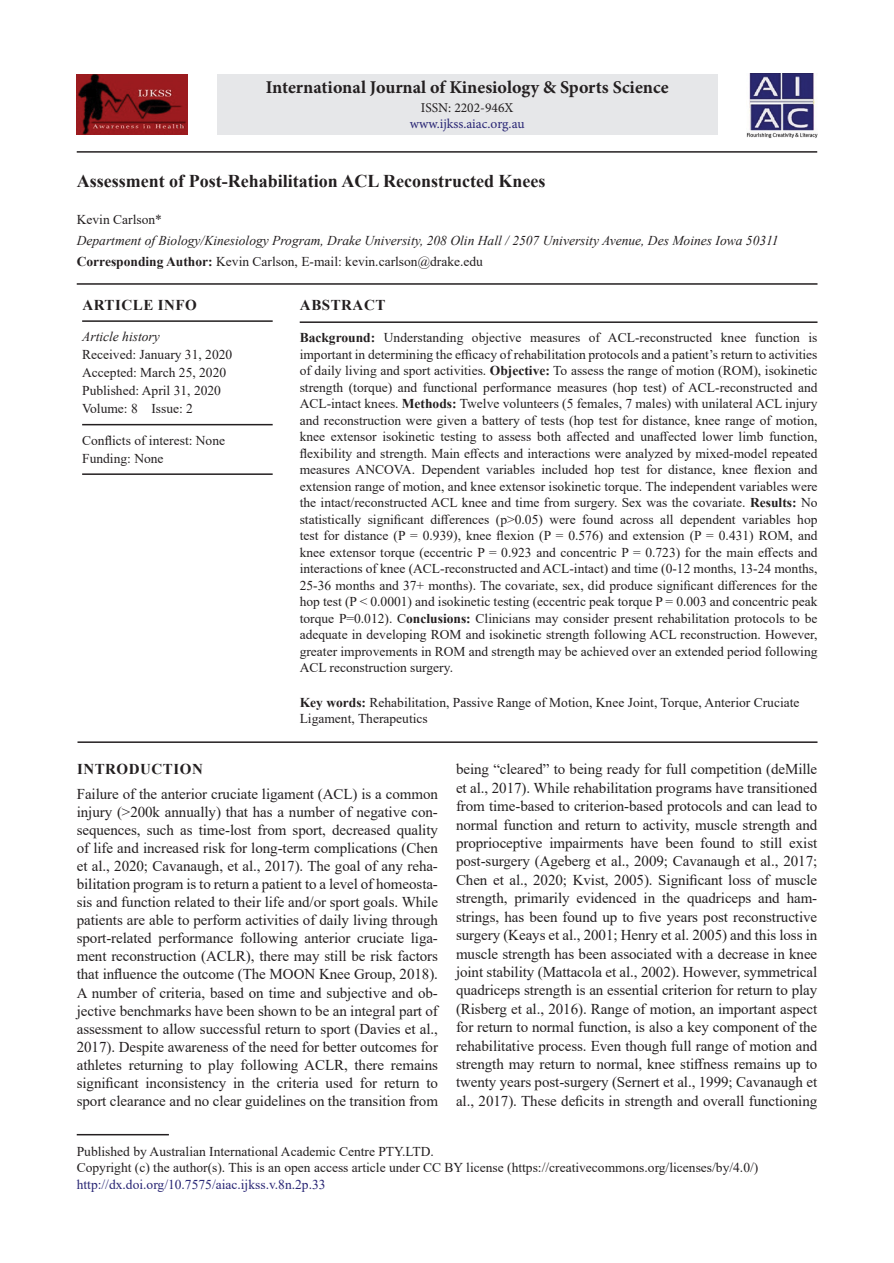
<style>
.page{position:relative;width:894px;height:1263px;background:#fff}
.page>*{position:absolute;margin:0;border:0;box-sizing:border-box;transform-origin:0 0}
.AT{font:700 18px "Times New Roman";color:#231f20}
.J_Name{font:700 18px "Minion Pro";color:#231f20}
.TXFL{font:15px/18.5px "Times New Roman";letter-spacing:-.005em;color:#231f20;text-align:justify}
.ART_INFO{font:700 15px "Times New Roman";letter-spacing:.035em;color:#231f20}
.ABSH{font:700 15px "Times New Roman";letter-spacing:.035em;color:#231f20}
.ABS{font:13.5px/16.5px "Times New Roman";color:#231f20;text-align:justify}
.PUB_Details{font:13.5px/16.5px "Times New Roman";color:#231f20}
.ART_INFO-2{font:13.5px/18px "Times New Roman";color:#231f20}
.AU{font:italic 13.5px "Times New Roman";color:#231f20}
.KWD{font:13.5px/16.5px "Times New Roman";color:#231f20}
.ADD{font:13.5px "Times New Roman";color:#231f20}
.ISSN_Web{font:13.5px "Minion Pro";letter-spacing:-.005em;color:#282574}
.ISSN_Num{font:13.5px "Minion Pro";color:#231f20}
.AU-2{font:13.5px "Times New Roman";color:#231f20}
.s1{font-weight:700}
.s2{color:#282574}
.s3{font-style:italic}
</style>
<div class="page">
<hr style="left:77px;top:151px;width:739px;height:2px;background:#231f20">
<hr style="left:77px;top:283px;width:740px;height:2px;background:#231f20">
<hr style="left:299px;top:321px;width:518px;height:2px;background:#231f20">
<hr style="left:77px;top:741px;width:740px;height:2px;background:#231f20">
<hr style="left:77px;top:1134px;width:92px;height:1px;background:#231f20">
<hr style="left:82px;top:320px;width:190px;height:2px;background:#231f20">
<hr style="left:82px;top:424px;width:190px;height:1px;background:#231f20">
<hr style="left:82px;top:473px;width:190px;height:2px;background:#231f20">
<div style="left:217px;top:74px;width:500px;height:60px;background:#e6e7e9"></div>
<img style="left:746px;top:73px;width:70px;height:65px">
<img style="left:77px;top:74px;width:110px;height:60px">
<p class="J_Name" style="left:265px;top:75px;width:404px">International Journal of Kinesiology &amp; Sports Science</p>
<p class="ISSN_Num" style="left:420px;top:98px;width:94px">ISSN: 2202-946X</p>
<p class="ISSN_Web" style="left:409px;top:115px;width:116px">www.ijkss.aiac.org.au</p>
<p class="AT" style="left:77px;top:168px;width:470px">Assessment of Post-Rehabilitation ACL Reconstructed Knees</p>
<p class="AU-2" style="left:77px;top:210px;width:87px">Kevin Carlson*</p>
<p class="AU" style="left:77px;top:231px;width:703px">Department of Biology/Kinesiology Program, Drake University, 208 Olin Hall / 2507 University Avenue, Des Moines Iowa 50311</p>
<p class="ADD" style="left:77px;top:252px;width:407px"><span class="s1">Corresponding Author:</span> Kevin Carlson, E-mail: kevin.carlson@drake.edu</p>
<p class="ABSH" style="left:300px;top:294px;width:87px">ABSTRACT</p>
<p class="ABS" style="left:299px;top:329px;width:519px"><span class="s1">Background:</span> Understanding objective measures of ACL-reconstructed knee function is important in determining the efficacy of rehabilitation protocols and a patient’s return to activities of daily living and sport activities. <span class="s1">Objective:</span> To assess the range of motion (ROM), isokinetic strength (torque) and functional performance measures (hop test) of ACL-reconstructed and ACL-intact knees. <span class="s1">Methods:</span> Twelve volunteers (5 females, 7 males) with unilateral ACL injury and reconstruction were given a battery of tests (hop test for distance, knee range of motion, knee extensor isokinetic testing to assess both affected and unaffected lower limb function, flexibility and strength. Main effects and interactions were analyzed by mixed-model repeated measures ANCOVA. Dependent variables included hop test for distance, knee flexion and extension range of motion, and knee extensor isokinetic torque. The independent variables were the intact/reconstructed ACL knee and time from surgery. Sex was the covariate. <span class="s1">Results:</span> No statistically significant differences (p&gt;0.05) were found across all dependent variables hop test for distance (P = 0.939), knee flexion (P = 0.576) and extension (P = 0.431) ROM, and knee extensor torque (eccentric P = 0.923 and concentric P = 0.723) for the main effects and interactions of knee (ACL-reconstructed and ACL-intact) and time (0-12 months, 13-24 months, 25-36 months and 37+ months). The covariate, sex, did produce significant differences for the hop test (P &lt; 0.0001) and isokinetic testing (eccentric peak torque P = 0.003 and concentric peak torque P=0.012). C<span class="s1">onclusions:</span> Clinicians may consider present rehabilitation protocols to be adequate in developing ROM and isokinetic strength following ACL reconstruction. However, greater improvements in ROM and strength may be achieved over an extended period following ACL reconstruction surgery.</p>
<p class="KWD" style="left:299px;top:693px;width:501px"><span class="s1">Key words:</span> Rehabilitation, Passive Range of Motion, Knee Joint, Torque, Anterior Cruciate<br>Ligament, Therapeutics</p>
<h1 class="ART_INFO" style="left:77px;top:758px;width:127px">INTRODUCTION</h1>
<p class="TXFL" style="left:77px;top:784px;width:362px;line-height:18px">Failure of the anterior cruciate ligament (ACL) is a common injury (&gt;200k annually) that has a number of negative con&shy;sequences, such as time-lost from sport, decreased quality of life and increased risk for long-term complications (Chen et al., 2020; Cavanaugh, et al., 2017). The goal of any reha&shy;bilitation program is to return a patient to a level of homeosta&shy;sis and function related to their life and/or sport goals. While patients are able to perform activities of daily living through sport-related performance following anterior cruciate liga&shy;ment reconstruction (ACLR), there may still be risk factors that influence the outcome (The MOON Knee Group, 2018).<br>A number of criteria, based on time and subjective and ob&shy;jective benchmarks have been shown to be an integral part of assessment to allow successful return to sport (Davies et al., 2017). Despite awareness of the need for better outcomes for athletes returning to play following ACLR, there remains significant inconsistency in the criteria used for return to sport clearance and no clear guidelines on the transition from</p>
<p class="PUB_Details" style="left:77px;top:1142px;width:682px">Published by Australian International Academic Centre PTY.LTD.<br>Copyright (c) the author(s). This is an open access article under CC BY license (https://creativecommons.org/licenses/by/4.0/) <span class="s2">http://dx.doi.org/10.7575/aiac.ijkss.v.8n.2p.33</span></p>
<p class="ART_INFO" style="left:82px;top:294px;width:116px">ARTICLE INFO</p>
<p class="ART_INFO-2" style="left:82px;top:327px;width:151px"><span class="s3">Article history<br></span>Received: January 31, 2020<br>Accepted: March 25, 2020<br>Published: April 31, 2020<br>Volume: 8 Issue: 2</p>
<p class="ART_INFO-2" style="left:82px;top:431px;width:144px">Conflicts of interest: None<br>Funding: None</p>
<p class="TXFL" style="left:456px;top:759px;width:362px">being “cleared” to being ready for full competition (deMille et al., 2017). While rehabilitation programs have transitioned from time-based to criterion-based protocols and can lead to normal function and return to activity, muscle strength and proprioceptive impairments have been found to still exist post-surgery (Ageberg et al., 2009; Cavanaugh et al., 2017; Chen et al., 2020; Kvist, 2005). Significant loss of muscle strength, primarily evidenced in the quadriceps and ham&shy;strings, has been found up to five years post reconstructive surgery (Keays et al., 2001; Henry et al. 2005) and this loss in muscle strength has been associated with a decrease in knee joint stability (Mattacola et al., 2002). However, symmetrical quadriceps strength is an essential criterion for return to play (Risberg et al., 2016). Range of motion, an important aspect for return to normal function, is also a key component of the rehabilitative process. Even though full range of motion and strength may return to normal, knee stiffness remains up to twenty years post-surgery (Sernert et al., 1999; Cavanaugh et al., 2017). These deficits in strength and overall functioning</p>
</div>
